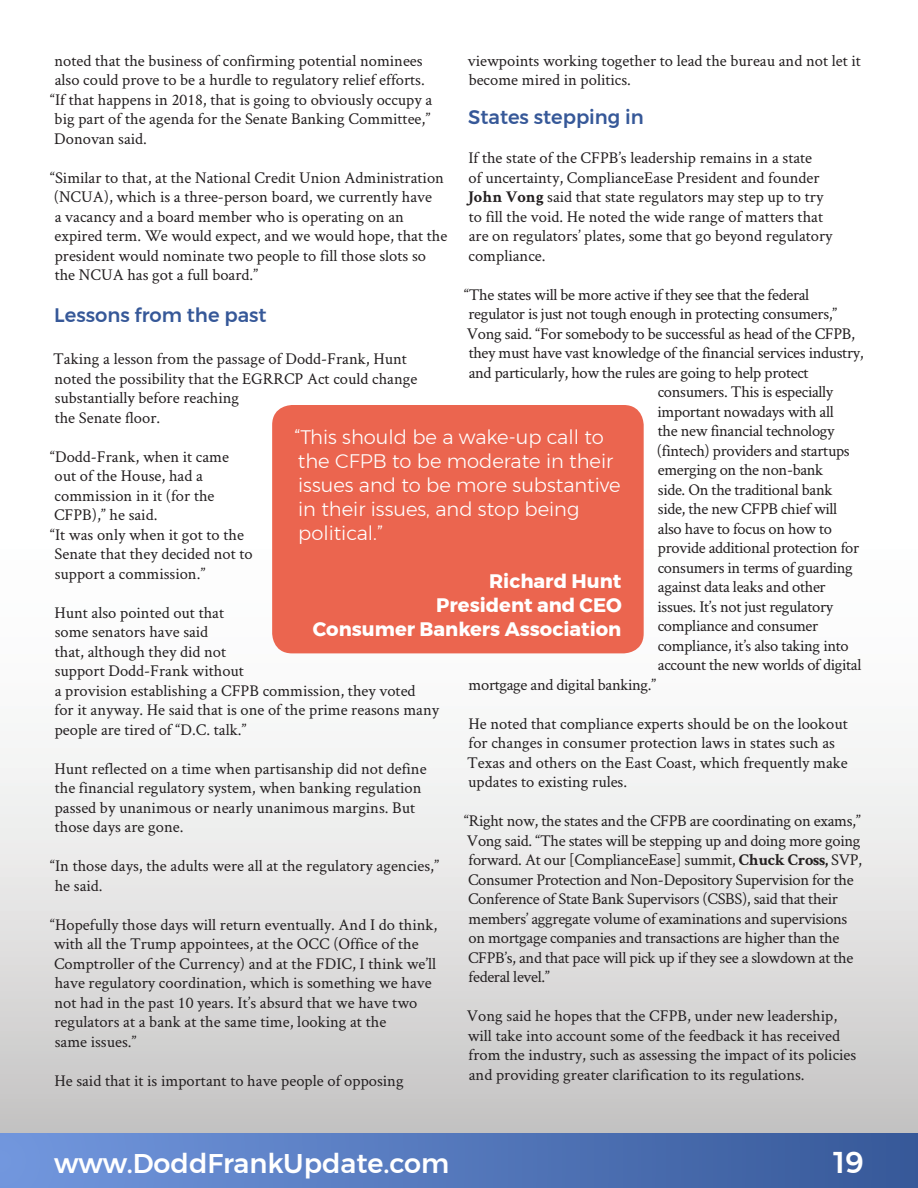
<style>
.page{position:relative;width:918px;height:1188px;background:#fff}
.page>*{position:absolute;margin:0;border:0;box-sizing:border-box;transform-origin:0 0}
.t1{font:500 30px "Montserrat";color:#fff}
.t2{font:500 27px "Montserrat";color:#fff}
.Paragraph_Style_1{font:300 19.5px/24px "Montserrat";color:#fff}
.Paragraph_Style_1-2{font:700 19.5px "Montserrat";color:#fff}
.subhead{font:500 19.5px "Montserrat";color:#365898}
.Paragraph_Style_1-3{font:500 19.5px "Montserrat";color:#365898}
.Paragraph_Style_1-4{font:16.5px/19.5px "Crimson Text";color:#231f20}
.Paragraph_Style_1-5{font:16.5px/19.5px "Crimson Text";letter-spacing:-.02em;color:#231f20}
.s1{font-weight:700}
</style>
<div class="page">
<div style="left:0;top:460px;width:917px;height:727px;background:linear-gradient(to bottom,#fff,#c8c7c6)"></div>
<div style="left:0;top:1133px;width:918px;height:55px;background:linear-gradient(to right,#7297de,#375999)"></div>
<div style="left:272px;top:405px;width:372px;height:248px;background:#eb654f;border-radius:20px"></div>
<p class="Paragraph_Style_1-4" style="left:55px;top:50px;width:372px">noted that the business of confirming potential nominees also could prove to be a hurdle to regulatory relief efforts.</p>
<p class="Paragraph_Style_1-4" style="left:50px;top:89px;width:384px;text-align:justify">“If that happens in 2018, that is going to obviously occupy a big part of the agenda for the Senate Banking Committee,” Donovan said.</p>
<p class="Paragraph_Style_1-4" style="left:50px;top:167px;width:399px">“Similar to that, at the National Credit Union Administration (NCUA), which is a three-person board, we currently have<br>a vacancy and a board member who is operating on an expired term. We would expect, and we would hope, that the president would nominate two people to fill those slots so<br>the NCUA has got a full board.”</p>
<p class="subhead" style="left:54px;top:300px;width:214px">Lessons from the past</p>
<p class="Paragraph_Style_1-4" style="left:53px;top:348px;width:366px">Taking a lesson from the passage of Dodd-Frank, Hunt noted the possibility that the EGRRCP Act could change substantially before reaching<br>the Senate floor.</p>
<p class="Paragraph_Style_1-4" style="left:50px;top:446px;width:180px">“Dodd-Frank, when it came out of the House, had a commission in it (for the<br>CFPB),” he said.</p>
<p class="Paragraph_Style_1-4" style="left:50px;top:524px;width:204px">“It was only when it got to the<br>Senate that they decided not to support a commission.”</p>
<p class="Paragraph_Style_1-4" style="left:54px;top:602px;width:386px">Hunt also pointed out that<br>some senators have said<br>that, although they did not<br>support Dodd-Frank without<br>a provision establishing a CFPB commission, they voted<br>for it anyway. He said that is one of the prime reasons many people are tired of “D.C. talk.”</p>
<p class="Paragraph_Style_1-4" style="left:54px;top:758px;width:374px">Hunt reflected on a time when partisanship did not define the financial regulatory system, when banking regulation passed by unanimous or nearly unanimous margins. But those days are gone.</p>
<p class="Paragraph_Style_1-4" style="left:50px;top:856px;width:391px">“In those days, the adults were all at the regulatory agencies,” he said.</p>
<p class="Paragraph_Style_1-4" style="left:50px;top:914px;width:389px">“Hopefully those days will return eventually. And I do think, with all the Trump appointees, at the OCC (Office of the Comptroller of the Currency) and at the FDIC, I think we’ll have regulatory coordination, which is something we have not had in the past 10 years. It’s absurd that we have two regulators at a bank at the same time, looking at the<br>same issues.”</p>
<p class="Paragraph_Style_1-4" style="left:54px;top:1070px;width:351px">He said that it is important to have people of opposing</p>
<p class="Paragraph_Style_1-4" style="left:468px;top:50px;width:394px">viewpoints working together to lead the bureau and not let it become mired in politics.</p>
<p class="Paragraph_Style_1-3" style="left:468px;top:102px;width:177px">States stepping in</p>
<p class="Paragraph_Style_1-4" style="left:466px;top:147px;width:368px">If the state of the CFPB’s leadership remains in a state<br>of uncertainty, ComplianceEase President and founder <span class="s1">John Vong</span> said that state regulators may step up to try to fill the void. He noted the wide range of matters that are on regulators’ plates, some that go beyond regulatory compliance.</p>
<p class="Paragraph_Style_1-5" style="left:464px;top:284px;width:347px">“The states will be more active if they see that the federal</p>
<p class="Paragraph_Style_1-5" style="left:468px;top:303px;width:370px">regulator is just not tough enough in protecting consumers,”</p>
<p class="Paragraph_Style_1-5" style="left:467px;top:323px;width:390px">Vong said. “For somebody to be successful as head of the CFPB,</p>
<p class="Paragraph_Style_1-5" style="left:469px;top:342px;width:396px">they must have vast knowledge of the financial services industry,</p>
<p class="Paragraph_Style_1-5" style="left:469px;top:362px;width:341px">and particularly, how the rules are going to help protect</p>
<p class="Paragraph_Style_1-5" style="left:658px;top:381px;width:177px">consumers. This is especially</p>
<p class="Paragraph_Style_1-5" style="left:658px;top:401px;width:178px">important nowadays with all</p>
<p class="Paragraph_Style_1-5" style="left:658px;top:420px;width:178px">the new financial technology</p>
<p class="Paragraph_Style_1-5" style="left:657px;top:440px;width:194px">(fintech) providers and startups</p>
<p class="Paragraph_Style_1-5" style="left:658px;top:459px;width:167px">emerging on the non-bank</p>
<p class="Paragraph_Style_1-5" style="left:658px;top:479px;width:176px">side. On the traditional bank</p>
<p class="Paragraph_Style_1-5" style="left:658px;top:498px;width:181px">side, the new CFPB chief will</p>
<p class="Paragraph_Style_1-5" style="left:658px;top:518px;width:176px">also have to focus on how to</p>
<p class="Paragraph_Style_1-5" style="left:658px;top:537px;width:203px">provide additional protection for</p>
<p class="Paragraph_Style_1-5" style="left:658px;top:557px;width:197px">consumers in terms of guarding</p>
<p class="Paragraph_Style_1-5" style="left:658px;top:576px;width:169px">against data leaks and other</p>
<p class="Paragraph_Style_1-5" style="left:658px;top:596px;width:177px">issues. It’s not just regulatory</p>
<p class="Paragraph_Style_1-5" style="left:658px;top:616px;width:162px">compliance and consumer</p>
<p class="Paragraph_Style_1-5" style="left:658px;top:635px;width:192px">compliance, it’s also taking into</p>
<p class="Paragraph_Style_1-5" style="left:658px;top:655px;width:205px">account the new worlds of digital</p>
<p class="Paragraph_Style_1-5" style="left:469px;top:674px;width:189px">mortgage and digital banking.”</p>
<p class="Paragraph_Style_1-4" style="left:467px;top:713px;width:382px">He noted that compliance experts should be on the lookout for changes in consumer protection laws in states such as Texas and others on the East Coast, which frequently make updates to existing rules.</p>
<p class="Paragraph_Style_1-5" style="left:464px;top:811px;width:399px">“Right now, the states and the CFPB are coordinating on exams,” Vong said. “The states will be stepping up and doing more going forward. At our [ComplianceEase] summit, <span class="s1">Chuck Cross,</span> SVP, Consumer Protection and Non-Depository Supervision for the Conference of State Bank Supervisors (CSBS), said that their members’ aggregate volume of examinations and supervisions on mortgage companies and transactions are higher than the CFPB’s, and that pace will pick up if they see a slowdown at the federal level.”</p>
<p class="Paragraph_Style_1-4" style="left:467px;top:1006px;width:391px">Vong said he hopes that the CFPB, under new leadership, will take into account some of the feedback it has received from the industry, such as assessing the impact of its policies and providing greater clarification to its regulations.</p>
<p class="Paragraph_Style_1" style="left:295px;top:425px;width:328px">“This should be a wake-up call to the CFPB to be moderate in their issues and to be more substantive in their issues, and stop being political.”</p>
<p class="Paragraph_Style_1-2" style="left:489px;top:566px;width:134px">Richard Hunt</p>
<p class="Paragraph_Style_1-2" style="left:436px;top:590px;width:187px">President and CEO</p>
<p class="Paragraph_Style_1-2" style="left:313px;top:614px;width:310px">Consumer Bankers Association</p>
<p class="t2" style="left:54px;top:1142px;width:397px">www.DoddFrankUpdate.com</p>
<p class="t1" style="left:834px;top:1139px;width:32px">19</p>
</div>
